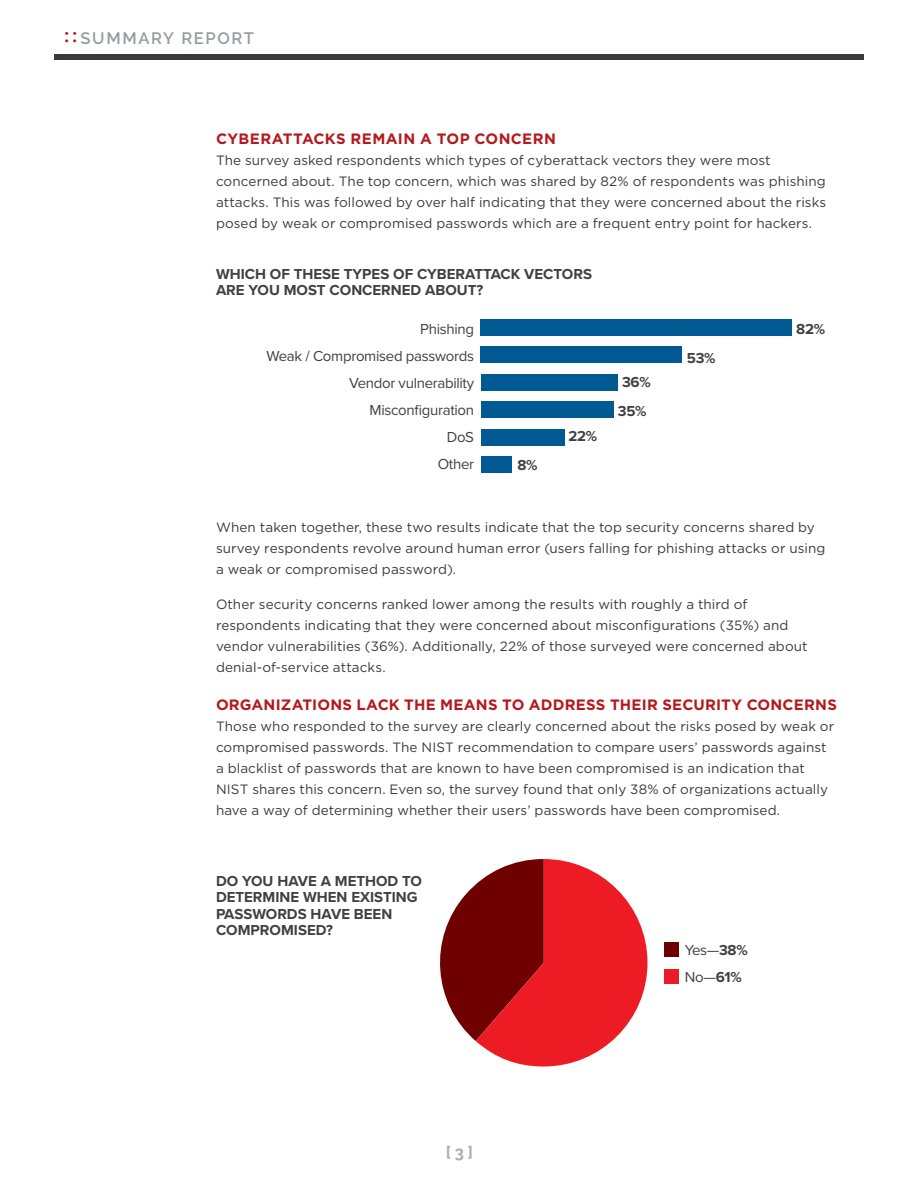
<style>
.page{position:relative;width:918px;height:1188px;background:#fff}
.page>*{position:absolute;margin:0;border:0;box-sizing:border-box;transform-origin:0 0}
.t1{font:600 16.5px "Raleway";letter-spacing:.095em;color:#949ca1}
.t2{font:700 16.5px "Raleway";color:#a7aeb3}
.t3{font:700 15px/16.5px "Proxima Nova";color:#414042}
.t4{font:15px/27px "Proxima Nova";letter-spacing:-.02em;color:#414042;text-align:right}
.t5{font:700 15px "Gotham";letter-spacing:.015em;color:#b4191e}
.t6{font:13.5px/21px "Gotham";letter-spacing:.005em;color:#3a3b3e}
.s1{font-family:"Gandhi Sans";font-weight:400;font-size:24px;color:#b4191e}
.s2{font-weight:700}
</style>
<div class="page">
<div style="left:54px;top:54px;width:810px;height:6px;background:#3a3b3e"></div>
<div style="left:481px;top:319px;width:311px;height:16px;background:#005993"></div>
<div style="left:481px;top:346px;width:201px;height:17px;background:#005993"></div>
<div style="left:481px;top:401px;width:133px;height:17px;background:#005993"></div>
<div style="left:481px;top:374px;width:136px;height:16px;background:#005993"></div>
<div style="left:481px;top:429px;width:83px;height:17px;background:#005993"></div>
<div style="left:481px;top:457px;width:30px;height:16px;background:#005993"></div>
<div style="left:664px;top:942px;width:14px;height:14px;background:#6d0000"></div>
<div style="left:664px;top:969px;width:14px;height:14px;background:#ed1c24"></div>
<svg style="left:440px;top:859px;width:208px;height:207px"></svg>
<p class="t1" style="left:64px;top:29px;width:192px"><span class="s1">::</span>SUMMARY REPORT</p>
<p class="t5" style="left:216px;top:129px;width:342px">CYBERATTACKS REMAIN A TOP CONCERN</p>
<p class="t6" style="left:216px;top:149px;width:612px">The survey asked respondents which types of cyberattack vectors they were most concerned about. The top concern, which was shared by 82% of respondents was phishing attacks. This was followed by over half indicating that they were concerned about the risks posed by weak or compromised passwords which are a frequent entry point for hackers.</p>
<p class="t3" style="left:216px;top:265px;width:378px">WHICH OF THESE TYPES OF CYBERATTACK VECTORS<br>ARE YOU MOST CONCERNED ABOUT?</p>
<p class="t4" style="left:266px;top:315px;width:209px">Phishing<br>Weak / Compromised passwords<br>Vendor vulnerability<br>Misconfiguration<br>DoS<br>Other</p>
<p class="t3" style="left:796px;top:320px;width:30px">82%</p>
<p class="t3" style="left:687px;top:349px;width:30px">53%</p>
<p class="t3" style="left:618px;top:368px;width:34px;line-height:28.7px">36%<br>35%</p>
<p class="t3" style="left:568px;top:428px;width:30px">22%</p>
<p class="t3" style="left:517px;top:456px;width:22px">8%</p>
<p class="t6" style="left:216px;top:517px;width:611px">When taken together, these two results indicate that the top security concerns shared by survey respondents revolve around human error (users falling for phishing attacks or using a weak or compromised password).</p>
<p class="t6" style="left:216px;top:593px;width:593px">Other security concerns ranked lower among the results with roughly a third of respondents indicating that they were concerned about misconfigurations (35%) and vendor vulnerabilities (36%). Additionally, 22% of those surveyed were concerned about denial-of-service attacks.</p>
<p class="t5" style="left:216px;top:695px;width:623px">ORGANIZATIONS LACK THE MEANS TO ADDRESS THEIR SECURITY CONCERNS</p>
<p class="t6" style="left:216px;top:716px;width:620px">Those who responded to the survey are clearly concerned about the risks posed by weak or compromised passwords. The NIST recommendation to compare users’ passwords against a blacklist of passwords that are known to have been compromised is an indication that NIST shares this concern. Even so, the survey found that only 38% of organizations actually have a way of determining whether their users’ passwords have been compromised.</p>
<p class="t3" style="left:216px;top:872px;width:208px">DO YOU HAVE A METHOD TO<br>DETERMINE WHEN EXISTING<br>PASSWORDS HAVE BEEN<br>COMPROMISED?</p>
<p class="t2" style="left:446px;top:1143px;width:29px">[ 3 ]</p>
<p class="t4" style="left:685px;top:935px;width:64px;text-align:left">Yes—<span class="s2">38%<br></span>No—<span class="s2">61%</span></p>
</div>
